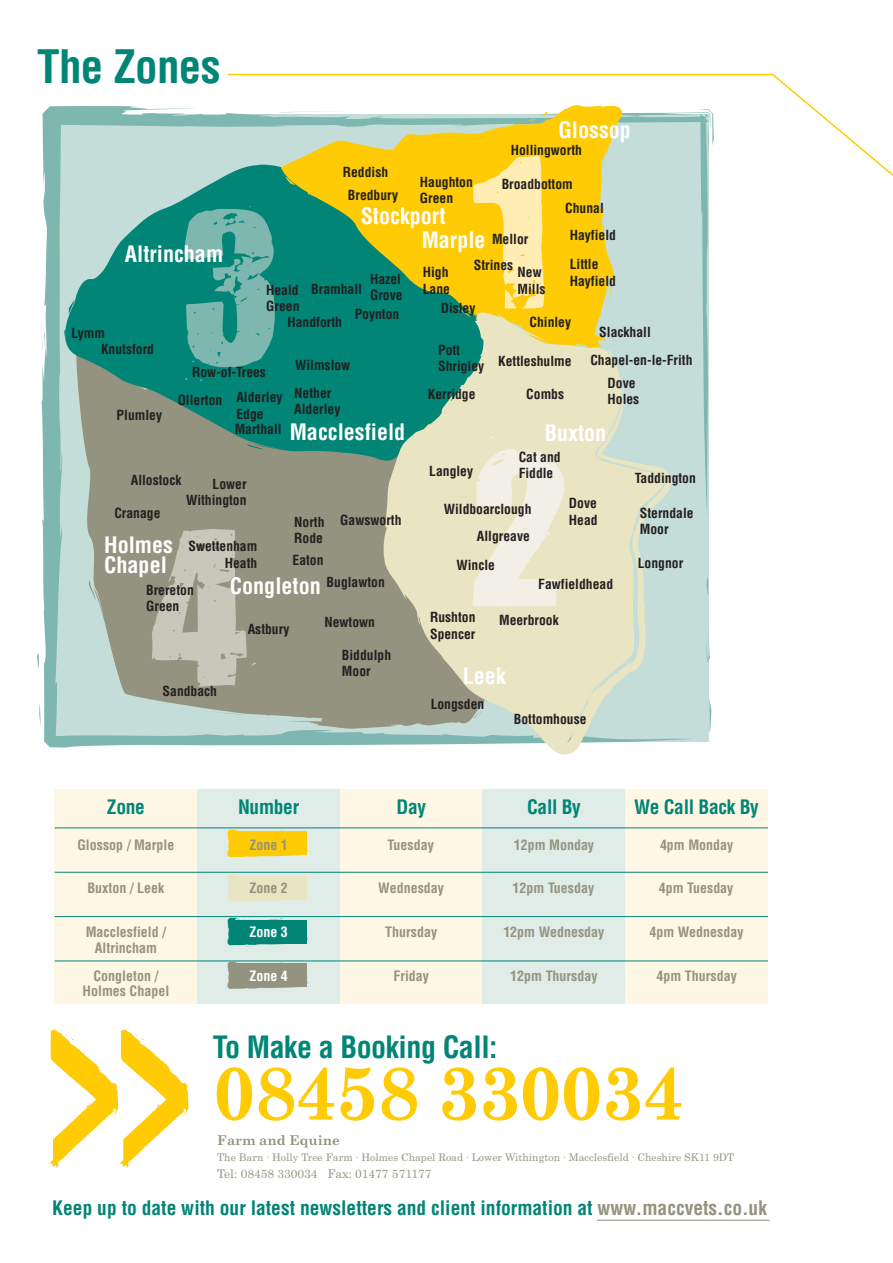
<style>
.page{position:relative;width:893px;height:1263px;background:#fff}
.page>*{position:absolute;margin:0;border:0;box-sizing:border-box;transform-origin:0 0}
.t1{font:700 75px "Century Schoolbook";letter-spacing:-.03em;color:#ffcb04}
.t2{font:700 condensed 45px "Helvetica";letter-spacing:-.015em;color:#008576}
.t3{font:700 condensed 30px "Helvetica";letter-spacing:-.015em;color:#008576}
.t4{font:700 condensed 22.05px/20.5px "Helvetica";color:#fff}
.t5{font:700 condensed 19.5px "Helvetica";color:#008576}
.t6{font:700 condensed 13.95px/15.8px "Helvetica";color:#94937f;text-align:center}
.t7{font:700 condensed 13.95px "Helvetica";color:#fff}
.t8{font:700 condensed 13.65px/16.4px "Helvetica";color:#231f20}
.t9{font:700 13.5px "Century Schoolbook";color:#94937f}
.t10{font:12px "Century Schoolbook";color:#94937f}
.t11{font:10.5px "Century Schoolbook";color:#94937f}
.s1{color:#94937f}
</style>
<div class="page">
<svg style="left:227px;top:73px;width:665px;height:103px"></svg>
<svg style="left:41px;top:100px;width:670px;height:648px;fill:#c4ddd8"></svg>
<svg style="left:698px;top:107px;width:19px;height:50px"></svg>
<svg style="left:42px;top:319px;width:4px;height:32px"></svg>
<svg style="left:37px;top:653px;width:2px;height:17px"></svg>
<svg style="left:39px;top:704px;width:2px;height:22px"></svg>
<svg style="left:80px;top:463px;width:301px;height:266px;fill:#94937f"></svg>
<svg style="left:89px;top:574px;width:7px;height:27px"></svg>
<svg style="left:205px;top:711px;width:38px;height:4px"></svg>
<svg style="left:51px;top:165px;width:330px;height:298px"></svg>
<svg style="left:69px;top:297px;width:7px;height:17px"></svg>
<svg style="left:64px;top:322px;width:13px;height:41px"></svg>
<svg style="left:77px;top:162px;width:304px;height:296px;fill:#008576"></svg>
<svg style="left:243px;top:439px;width:21px;height:11px"></svg>
<svg style="left:281px;top:109px;width:12px;height:243px;fill:#008576"></svg>
<svg style="left:283px;top:174px;width:10px;height:11px"></svg>
<svg style="left:293px;top:105px;width:330px;height:249px;fill:#ffcb04"></svg>
<svg style="left:602px;top:161px;width:4px;height:11px"></svg>
<svg style="left:528px;top:111px;width:23px;height:10px"></svg>
<svg style="left:458px;top:155px;width:86px;height:157px"></svg>
<svg style="left:381px;top:312px;width:292px;height:443px;fill:#e9e4c2"></svg>
<svg style="left:639px;top:489px;width:21px;height:14px"></svg>
<svg style="left:601px;top:657px;width:25px;height:23px"></svg>
<svg style="left:462px;top:655px;width:11px;height:11px"></svg>
<svg style="left:401px;top:533px;width:4px;height:19px"></svg>
<svg style="left:402px;top:509px;width:2px;height:10px"></svg>
<svg style="left:472px;top:436px;width:96px;height:170px"></svg>
<svg style="left:184px;top:206px;width:91px;height:175px"></svg>
<svg style="left:152px;top:529px;width:104px;height:158px"></svg>
<div style="left:54px;top:789px;width:143px;height:215px;background:#fff7e5"></div>
<div style="left:197px;top:789px;width:143px;height:215px;background:#dfece8"></div>
<div style="left:340px;top:789px;width:142px;height:215px;background:#fff7e5"></div>
<div style="left:482px;top:789px;width:143px;height:215px;background:#dfece8"></div>
<div style="left:625px;top:789px;width:142px;height:215px;background:#fff7e5"></div>
<hr style="left:55px;top:828px;width:713px;height:1px;background:#008576">
<hr style="left:55px;top:872px;width:713px;height:1px;background:#008576">
<hr style="left:55px;top:916px;width:713px;height:1px;background:#008576">
<hr style="left:55px;top:961px;width:713px;height:1px;background:#008576">
<svg style="left:226px;top:828px;width:82px;height:31px"></svg>
<svg style="left:227px;top:874px;width:81px;height:28px"></svg>
<svg style="left:226px;top:916px;width:82px;height:31px"></svg>
<svg style="left:227px;top:960px;width:81px;height:31px"></svg>
<svg style="left:49px;top:1029px;width:140px;height:139px"></svg>
<hr style="left:596px;top:1220px;width:173px;height:1px;background:#94937f">
<h2 class="t2" style="left:37px;top:49px;width:185px">The Zones</h2>
<h3 class="t4" style="left:558px;top:121px;width:74px">Glossop</h3>
<p class="t8" style="left:511px;top:143px;width:73px">Hollingworth</p>
<p class="t8" style="left:343px;top:165px;width:47px">Reddish</p>
<p class="t8" style="left:420px;top:174px;width:54px">Haughton<br>Green</p>
<p class="t8" style="left:501px;top:177px;width:73px">Broadbottom</p>
<p class="t8" style="left:348px;top:188px;width:52px">Bredbury</p>
<p class="t8" style="left:565px;top:201px;width:40px">Chunal</p>
<h3 class="t4" style="left:360px;top:207px;width:86px">Stockport</h3>
<h3 class="t4" style="left:125px;top:245px;width:100px">Altrincham</h3>
<p class="t8" style="left:101px;top:326px;width:54px;line-height:15.9px;text-indent:-29px">Lymm<br>Knutsford</p>
<p class="t8" style="left:117px;top:408px;width:47px">Plumley</p>
<p class="t8" style="left:370px;top:272px;width:34px">Hazel<br>Grove</p>
<p class="t8" style="left:355px;top:307px;width:46px">Poynton</p>
<p class="t8" style="left:266px;top:282px;width:97px;line-height:17.2px">Heald Bramhall<br>Green</p>
<p class="t8" style="left:287px;top:315px;width:56px">Handforth</p>
<p class="t8" style="left:294px;top:352px;width:58px;line-height:28px">Wilmslow<br>Nether</p>
<p class="t8" style="left:294px;top:402px;width:48px">Alderley</p>
<p class="t8" style="left:236px;top:360px;width:48px;line-height:25.5px;text-indent:-44px">Row-of-Trees<br>Alderley</p>
<p class="t8" style="left:235px;top:407px;width:48px;line-height:15.1px">Edge<br>Marthall</p>
<p class="t8" style="left:178px;top:393px;width:46px">Ollerton</p>
<h3 class="t4" style="left:290px;top:423px;width:117px">Macclesfield</h3>
<p class="t8" style="left:131px;top:473px;width:52px">Allostock</p>
<p class="t8" style="left:114px;top:506px;width:48px">Cranage</p>
<h3 class="t4" style="left:104px;top:536px;width:70px">Holmes<br>Chapel</h3>
<p class="t8" style="left:146px;top:583px;width:49px">Brereton<br>Green</p>
<p class="t8" style="left:186px;top:477px;width:62px;text-align:right">Lower<br>Withington</p>
<p class="t8" style="left:294px;top:511px;width:109px;line-height:18.6px">North Gawsworth<br>Rode</p>
<p class="t8" style="left:326px;top:575px;width:60px">Buglawton</p>
<p class="t8" style="left:324px;top:615px;width:52px">Newtown</p>
<p class="t8" style="left:342px;top:648px;width:51px">Biddulph<br>Moor</p>
<p class="t8" style="left:188px;top:539px;width:70px;text-align:right">Swettenham<br>Heath</p>
<p class="t8" style="left:292px;top:553px;width:33px">Eaton</p>
<h3 class="t4" style="left:230px;top:577px;width:92px">Congleton</h3>
<p class="t8" style="left:248px;top:622px;width:43px">Astbury</p>
<p class="t8" style="left:163px;top:684px;width:56px">Sandbach</p>
<h3 class="t4" style="left:421px;top:232px;width:108px">Marple <sup>Mellor</sup></h3>
<p class="t8" style="left:423px;top:265px;width:29px">High<br>Lane</p>
<p class="t8" style="left:474px;top:258px;width:41px">Strines</p>
<p class="t8" style="left:517px;top:265px;width:29px">New<br>Mills</p>
<p class="t8" style="left:569px;top:228px;width:48px">Hayfield</p>
<p class="t8" style="left:569px;top:257px;width:48px">Little<br>Hayfield</p>
<p class="t8" style="left:440px;top:301px;width:36px">Disley</p>
<p class="t8" style="left:438px;top:343px;width:48px">Pott<br>Shrigley</p>
<p class="t8" style="left:428px;top:387px;width:49px">Kerridge</p>
<p class="t8" style="left:529px;top:315px;width:43px">Chinley</p>
<p class="t8" style="left:498px;top:354px;width:75px">Kettleshulme</p>
<p class="t8" style="left:526px;top:387px;width:39px">Combs</p>
<p class="t8" style="left:599px;top:325px;width:53px">Slackhall</p>
<p class="t8" style="left:607px;top:350px;width:86px;line-height:23px;text-indent:-17px">Chapel-en-le-Frith<br>Dove</p>
<p class="t8" style="left:607px;top:392px;width:33px">Holes</p>
<h3 class="t4" style="left:545px;top:425px;width:63px">Buxton</h3>
<p class="t8" style="left:429px;top:464px;width:45px">Langley</p>
<p class="t8" style="left:518px;top:450px;width:43px">Cat and<br>Fiddle</p>
<p class="t8" style="left:444px;top:502px;width:89px">Wildboarclough</p>
<p class="t8" style="left:477px;top:529px;width:54px">Allgreave</p>
<p class="t8" style="left:456px;top:558px;width:40px">Wincle</p>
<p class="t8" style="left:569px;top:496px;width:30px">Dove<br>Head</p>
<p class="t8" style="left:538px;top:577px;width:76px">Fawfieldhead</p>
<p class="t8" style="left:430px;top:610px;width:47px">Rushton</p>
<p class="t8" style="left:499px;top:613px;width:61px">Meerbrook</p>
<p class="t8" style="left:430px;top:627px;width:47px">Spencer</p>
<h3 class="t4" style="left:463px;top:668px;width:45px">Leek</h3>
<p class="t8" style="left:430px;top:697px;width:55px">Longsden</p>
<p class="t8" style="left:514px;top:712px;width:74px">Bottomhouse</p>
<p class="t8" style="left:635px;top:471px;width:63px">Taddington</p>
<p class="t8" style="left:640px;top:506px;width:55px">Sterndale<br>Moor</p>
<p class="t8" style="left:637px;top:556px;width:47px">Longnor</p>
<h3 class="t5" style="left:107px;top:799px;width:40px">Zone</h3>
<h3 class="t5" style="left:238px;top:799px;width:63px">Number</h3>
<h3 class="t5" style="left:396px;top:799px;width:31px">Day</h3>
<h3 class="t5" style="left:527px;top:799px;width:55px">Call By</h3>
<h3 class="t5" style="left:634px;top:799px;width:126px">We Call Back By</h3>
<p class="t6" style="left:77px;top:839px;width:99px">Glossop / Marple</p>
<p class="t6" style="left:249px;top:839px;width:40px">Zone 1</p>
<p class="t6" style="left:387px;top:839px;width:48px">Tuesday</p>
<p class="t6" style="left:514px;top:839px;width:82px">12pm Monday</p>
<p class="t6" style="left:660px;top:839px;width:75px">4pm Monday</p>
<p class="t6" style="left:87px;top:882px;width:78px">Buxton / Leek</p>
<p class="t6" style="left:249px;top:882px;width:40px">Zone 2</p>
<p class="t6" style="left:378px;top:882px;width:67px">Wednesday</p>
<p class="t6" style="left:512px;top:882px;width:83px">12pm Tuesday</p>
<p class="t6" style="left:658px;top:882px;width:76px">4pm Tuesday</p>
<p class="t6" style="left:86px;top:926px;width:82px">Macclesfield /<br>Altrincham</p>
<p class="t7" style="left:249px;top:927px;width:40px">Zone 3</p>
<p class="t6" style="left:385px;top:926px;width:53px">Thursday</p>
<p class="t6" style="left:503px;top:926px;width:103px">12pm Wednesday</p>
<p class="t6" style="left:649px;top:926px;width:96px">4pm Wednesday</p>
<p class="t6" style="left:83px;top:969px;width:88px">Congleton /<br>Holmes Chapel</p>
<p class="t7" style="left:249px;top:970px;width:40px">Zone 4</p>
<p class="t6" style="left:393px;top:969px;width:37px">Friday</p>
<p class="t6" style="left:510px;top:969px;width:89px">12pm Thursday</p>
<p class="t6" style="left:656px;top:969px;width:82px">4pm Thursday</p>
<h3 class="t3" style="left:213px;top:1036px;width:286px">To Make a Booking Call:</h3>
<h1 class="t1" style="left:213px;top:1050px;width:473px">08458 330034</h1>
<p class="t9" style="left:217px;top:1132px;width:124px">Farm and Equine</p>
<p class="t11" style="left:217px;top:1152px;width:518px">The Barn · Holly Tree Farm · Holmes Chapel Road · Lower Withington · Macclesfield · Cheshire SK11 9DT</p>
<p class="t10" style="left:217px;top:1167px;width:215px">Tel: 08458 330034 Fax: 01477 571177</p>
<h3 class="t5" style="left:52px;top:1201px;width:716px">Keep up to date with our latest newsletters and client information at <span class="s1">www.maccvets.co.uk</span></h3>
</div>
